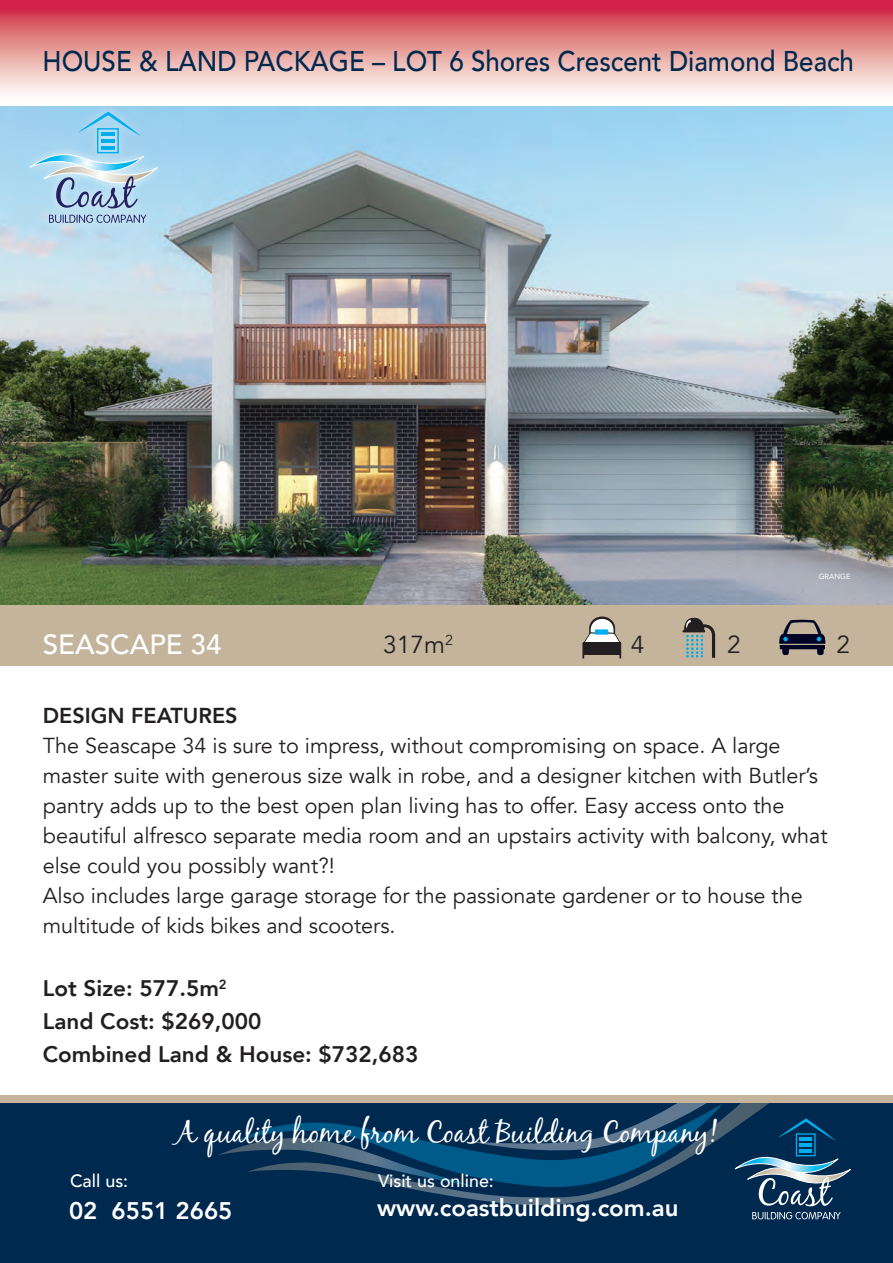
<style>
.page{position:relative;width:893px;height:1263px;background:#fff}
.page>*{position:absolute;margin:0;border:0;box-sizing:border-box;transform-origin:0 0}
.t1{font:30px "Black Jack";color:#fff}
.t2{font:500 28.5px "Avenir";color:#00294f;scale:.91 1}
.t3{font:500 27.75px "Avenir";color:#fff}
.t4{font:24.6px "Avenir";color:#231f20}
.t5{font:800 24px "Avenir";color:#fff}
.t6{font:800 22.5px "Avenir";color:#231f20}
.t7{font:21.6px/30px "Avenir";color:#231f20}
.t8{font:800 21.6px "Avenir";color:#231f20}
.t9{font:500 17.85px "Avenir";color:#fff}
.t10{font:14.4px "Avenir";color:#231f20}
.t11{font:7.5px "Avenir";color:#fff}
</style>
<div class="page">
<img style="left:0;top:106px;width:893px;height:499px">
<svg style="left:0;top:0;width:893px;height:94px;background:#e58f94"></svg>
<div style="left:0;top:605px;width:893px;height:60px;background:#c3b49b"></div>
<hr style="left:682px;top:630px;width:23px;height:2px;background:#231f20">
<svg style="left:683px;top:617px;width:32px;height:41px"></svg>
<svg style="left:779px;top:620px;width:46px;height:35px"></svg>
<svg style="left:582px;top:616px;width:39px;height:42px"></svg>
<div style="left:0;top:1103px;width:893px;height:160px;background:#00294f"></div>
<svg style="left:248px;top:1103px;width:521px;height:103px"></svg>
<div style="left:0;top:1095px;width:893px;height:8px;background:#c3b49b"></div>
<hr style="left:799px;top:1143px;width:13px;height:4px;background:#00aeef">
<hr style="left:799px;top:1149px;width:13px;height:4px;background:#00aeef">
<div style="left:796px;top:1133px;width:20px;height:23px;border:1px solid #00aeef"></div>
<svg style="left:778px;top:1118px;width:58px;height:23px"></svg>
<svg style="left:752px;top:1212px;width:88px;height:7px"></svg>
<svg style="left:735px;top:1155px;width:115px;height:51px"></svg>
<div style="left:20px;top:102px;width:144px;height:129px;background:#fff;opacity:.75"></div>
<hr style="left:101px;top:139px;width:14px;height:4px;background:#00aeef">
<hr style="left:101px;top:146px;width:14px;height:4px;background:#00aeef">
<div style="left:97px;top:128px;width:22px;height:25px;border:1px solid #00aeef"></div>
<svg style="left:77px;top:112px;width:64px;height:24px;background:#87ccef"></svg>
<svg style="left:49px;top:215px;width:97px;height:8px"></svg>
<svg style="left:30px;top:152px;width:127px;height:56px;background:#a9cde3"></svg>
<p class="t2" style="left:43px;top:36px;width:893px">HOUSE &amp; LAND PACKAGE – LOT 6 Shores Crescent Diamond Beach</p>
<p class="t11" style="left:819px;top:571px;width:33px">GRANGE</p>
<p class="t3" style="left:43px;top:620px;width:180px">SEASCAPE 34</p>
<p class="t4" style="left:383px;top:630px;width:63px">317m</p>
<p class="t4" style="left:631px;top:630px;width:15px">4</p>
<p class="t4" style="left:727px;top:630px;width:15px">2</p>
<p class="t4" style="left:836px;top:630px;width:15px">2</p>
<p class="t10" style="left:445px;top:631px;width:9px">2</p>
<p class="t8" style="left:43px;top:699px;width:196px">DESIGN FEATURES</p>
<p class="t7" style="left:43px;top:731px;width:786px">The Seascape 34 is sure to impress, without compromising on space. A large master suite with generous size walk in robe, and a designer kitchen with Butler’s pantry adds up to the best open plan living has to offer. Easy access onto the beautiful alfresco separate media room and an upstairs activity with balcony, what else could you possibly want?!</p>
<p class="t7" style="left:43px;top:881px;width:761px">Also includes large garage storage for the passionate gardener or to house the multitude of kids bikes and scooters.</p>
<p class="t6" style="left:43px;top:971px;width:185px">Lot Size: 577.5m<sup>2</sup></p>
<p class="t6" style="left:43px;top:1004px;width:220px">Land Cost: $269,000</p>
<p class="t6" style="left:43px;top:1037px;width:377px">Combined Land &amp; House: $732,683</p>
<p class="t9" style="left:70px;top:1165px;width:60px">Call us:</p>
<p class="t1" style="left:175px;top:1114px;width:544px">A quality home from Coast Building Company!</p>
<p class="t9" style="left:378px;top:1165px;width:117px">Visit us online:</p>
<p class="t5" style="left:69px;top:1192px;width:165px">02 6551 2665</p>
<p class="t5" style="left:377px;top:1189px;width:303px">www.coastbuilding.com.au</p>
</div>
